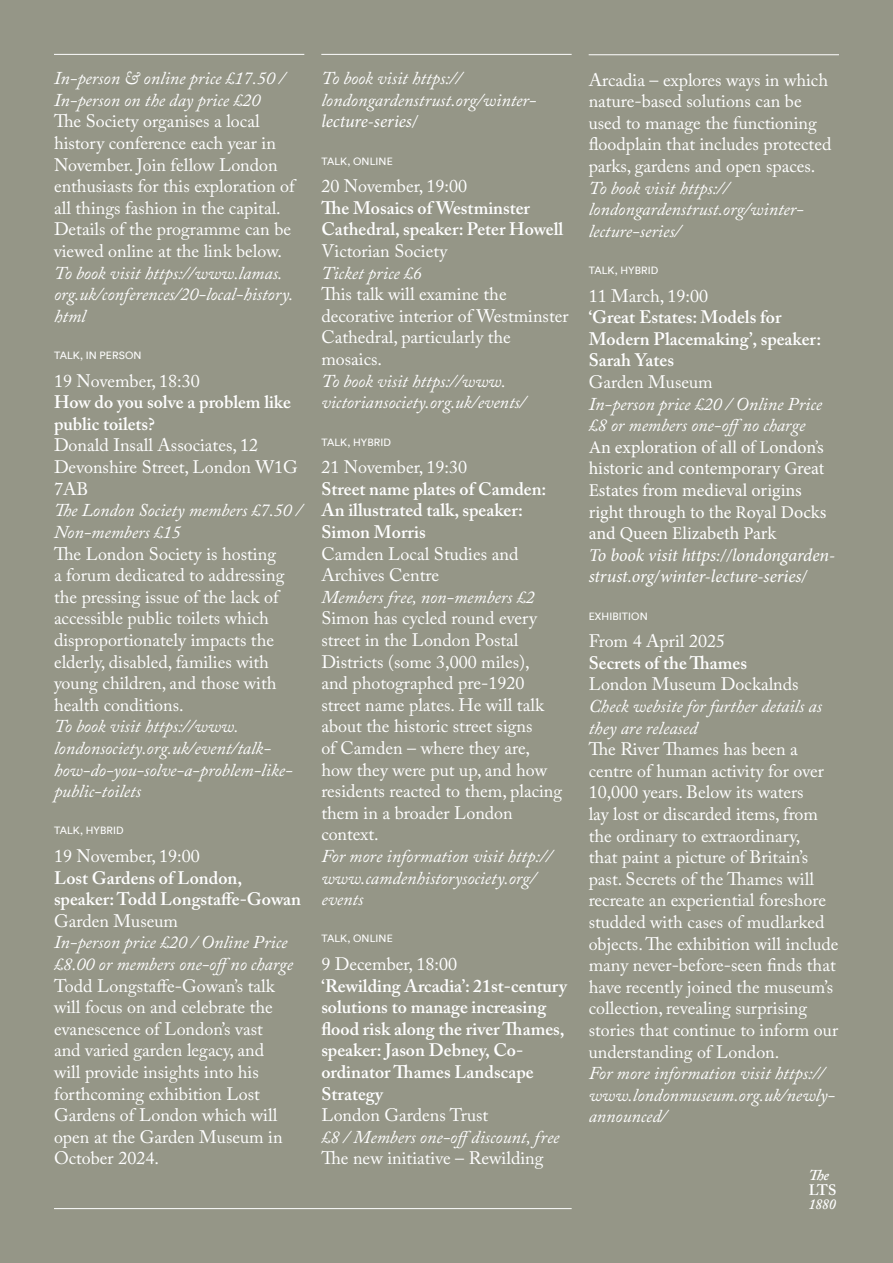
<style>
.page{position:relative;width:893px;height:1263px;background:#959687}
.page>*{position:absolute;margin:0;border:0;box-sizing:border-box;transform-origin:0 0}
.t1{font:18px/21.6px "Adobe Caslon Pro";color:#fff}
.t2{font:italic 18px/21.6px "Adobe Caslon Pro";color:#fff}
.t3{font:600 18px/21.6px "Adobe Caslon Pro";color:#fff}
.t4{font:18px/21.6px "Minion Pro";color:#fff}
.t5{font:italic 18px/21.6px "Minion Pro";letter-spacing:-.005em;color:#fff}
.t6{font:italic 600 15px "Adobe Caslon Pro";color:#fff;scale:.9 1}
.t7{font:italic 600 15px "Adobe Caslon Pro";color:#fff}
.t8{font:600 15px "Adobe Caslon Pro";color:#fff}
.t9{font:10.5px "Circular TT";letter-spacing:.01em;color:#fff}
.s1{font-family:"Minion Pro"}
</style>
<div class="page">
<hr style="left:54px;top:54px;width:250px;height:1px;background:#fff">
<hr style="left:321px;top:54px;width:251px;height:1px;background:#fff">
<hr style="left:589px;top:54px;width:250px;height:1px;background:#fff">
<hr style="left:54px;top:1208px;width:518px;height:1px;background:#fff">
<p class="t2" style="left:54px;top:67px;width:233px">In-person &amp; online price £17.50 /<br>In-person on the day price £20</p>
<p class="t1" style="left:54px;top:110px;width:242px">The Society organises a local history conference each year in<br>November. Join fellow London enthusiasts for this exploration of all things fashion in the capital.<br>Details of the programme can be viewed online at the link below.</p>
<p class="t2" style="left:54px;top:262px;width:241px">To book visit https://www.lamas. org.uk/conferences/20-local-history. html</p>
<p class="t9" style="left:54px;top:349px;width:89px">TALK, IN PERSON</p>
<p class="t1" style="left:54px;top:370px;width:147px">19 November, 18:30</p>
<p class="t3" style="left:54px;top:391px;width:238px">How do you solve a problem like public toilets?</p>
<p class="t1" style="left:54px;top:434px;width:246px">Donald Insall Associates, 12<br>Devonshire Street, London W1G<br>7AB</p>
<p class="t2" style="left:54px;top:499px;width:250px">The London Society members £7.50 /<br>Non-members £15</p>
<p class="t1" style="left:54px;top:542px;width:232px">The London Society is hosting a forum dedicated to addressing the pressing issue of the lack of accessible public toilets which disproportionately impacts the elderly, disabled, families with young children, and those with health conditions.</p>
<p class="t2" style="left:54px;top:715px;width:240px">To book visit https://www. londonsociety.org.uk/event/talk&shy;how-do-you-solve-a-problem-like&shy;public-toilets</p>
<p class="t9" style="left:54px;top:824px;width:71px">TALK, HYBRID</p>
<p class="t1" style="left:54px;top:845px;width:147px">19 November, 19:00</p>
<p class="t3" style="left:54px;top:866px;width:249px">Lost Gardens of London, speaker: Todd Longstaffe-Gowan</p>
<p class="t1" style="left:54px;top:910px;width:126px">Garden Museum</p>
<p class="t2" style="left:54px;top:931px;width:241px">In-person price £20 / Online Price £8.00 or members one-offno charge</p>
<p class="t1" style="left:54px;top:974px;width:230px">Todd Longstaffe-Gowan’s talk will focus on and celebrate the evanescence of London’s vast and varied garden legacy, and will provide insights into his forthcoming exhibition Lost<br>Gardens of London which will open at the Garden Museum in<br>October 2024.</p>
<p class="t2" style="left:321px;top:67px;width:217px">To book visit https:// londongardenstrust.org/winter&shy;<span class="s1">lecture-series/</span></p>
<p class="t9" style="left:321px;top:155px;width:73px">TALK, ONLINE</p>
<p class="t1" style="left:321px;top:175px;width:147px">20 November, 19:00</p>
<p class="t3" style="left:321px;top:197px;width:243px">The Mosaics of Westminster<br>Cathedral, speaker: Peter Howell</p>
<p class="t1" style="left:321px;top:240px;width:127px">Victorian Society</p>
<p class="t2" style="left:321px;top:262px;width:102px">Ticket price £6</p>
<p class="t1" style="left:321px;top:283px;width:249px">This talk will examine the decorative interior of Westminster<br>Cathedral, particularly the mosaics.</p>
<p class="t2" style="left:321px;top:370px;width:206px">To book visit https://www. victoriansociety.org.uk/events/</p>
<p class="t9" style="left:321px;top:435px;width:71px">TALK, HYBRID</p>
<p class="t1" style="left:321px;top:456px;width:147px">21 November, 19:30</p>
<p class="t3" style="left:321px;top:478px;width:227px">Street name plates of Camden:<br>An illustrated talk, speaker:<br>Simon Morris</p>
<p class="t1" style="left:321px;top:542px;width:199px">Camden Local Studies and<br>Archives Centre</p>
<p class="t2" style="left:321px;top:586px;width:215px">Members free, non-members £2</p>
<p class="t1" style="left:321px;top:607px;width:242px">Simon has cycled round every street in the London Postal<br>Districts (some 3,000 miles),<br>and photographed pre-1920 street name plates. He will talk about the historic street signs<br>of Camden – where they are, how they were put up, and how residents reacted to them, placing them in a broader London context.</p>
<p class="t2" style="left:321px;top:845px;width:232px">For more information visit http:// www.camdenhistorysociety.org/ events</p>
<p class="t9" style="left:321px;top:932px;width:73px">TALK, ONLINE</p>
<p class="t1" style="left:321px;top:953px;width:137px">9 December, 18:00</p>
<p class="t3" style="left:321px;top:974px;width:247px">‘Rewilding Arcadia’: 21st-century solutions to manage increasing flood risk along the river Thames, speaker: Jason Debney, Co&shy;ordinator Thames Landscape<br>Strategy</p>
<p class="t1" style="left:321px;top:1104px;width:169px">London Gardens Trust</p>
<p class="t2" style="left:321px;top:1126px;width:240px">£8 / Members one-offdiscount, free</p>
<p class="t1" style="left:321px;top:1147px;width:224px">The new initiative – Rewilding</p>
<p class="t1" style="left:589px;top:69px;width:244px">Arcadia – explores ways in which nature-based solutions can be used to manage the functioning floodplain that includes protected parks, gardens and open spaces.</p>
<p class="t2" style="left:589px;top:177px;width:217px">To book visit https:// londongardenstrust.org/winter&shy;lecture-series/</p>
<p class="t9" style="left:589px;top:264px;width:71px">TALK, HYBRID</p>
<p class="t1" style="left:589px;top:285px;width:121px">11 March, 19:00</p>
<p class="t3" style="left:589px;top:306px;width:234px">‘Great Estates: Models for<br>Modern Placemaking’, speaker:<br>Sarah Yates</p>
<p class="t1" style="left:589px;top:371px;width:126px">Garden Museum</p>
<p class="t2" style="left:589px;top:393px;width:235px">In-person price £20 / Online Price £8 or members one-offno charge</p>
<p class="t4" style="left:589px;top:436px;width:239px">An exploration of all of London’s historic and contemporary Great<br>Estates from medieval origins right through to the Royal Docks and Queen Elizabeth Park</p>
<p class="t5" style="left:589px;top:544px;width:248px">To book visit https://londongarden&shy;strust.org/winter-lecture-series/</p>
<p class="t9" style="left:589px;top:609px;width:61px">EXHIBITION</p>
<p class="t1" style="left:589px;top:630px;width:138px">From 4 April 2025</p>
<p class="t3" style="left:589px;top:652px;width:160px">Secrets of the Thames</p>
<p class="t1" style="left:589px;top:673px;width:212px">London Museum Dockalnds</p>
<p class="t2" style="left:589px;top:695px;width:235px">Check website for further details as they are released</p>
<p class="t1" style="left:589px;top:738px;width:251px">The River Thames has been a centre of human activity for over<br>10,000 years. Below its waters<br>lay lost or discarded items, from the ordinary to extraordinary,<br>that paint a picture of Britain’s past. Secrets of the Thames will recreate an experiential foreshore studded with cases of mudlarked objects. The exhibition will include many never-before-seen finds that have recently joined the museum’s collection, revealing surprising stories that continue to inform our understanding of London.</p>
<p class="t2" style="left:589px;top:1062px;width:248px">For more information visit https:// www.londonmuseum.org.uk/newly&shy;announced/</p>
<p class="t7" style="left:809px;top:1166px;width:22px">The</p>
<p class="t8" style="left:809px;top:1181px;width:29px">LTS</p>
<p class="t6" style="left:809px;top:1195px;width:31px">1880</p>
</div>
